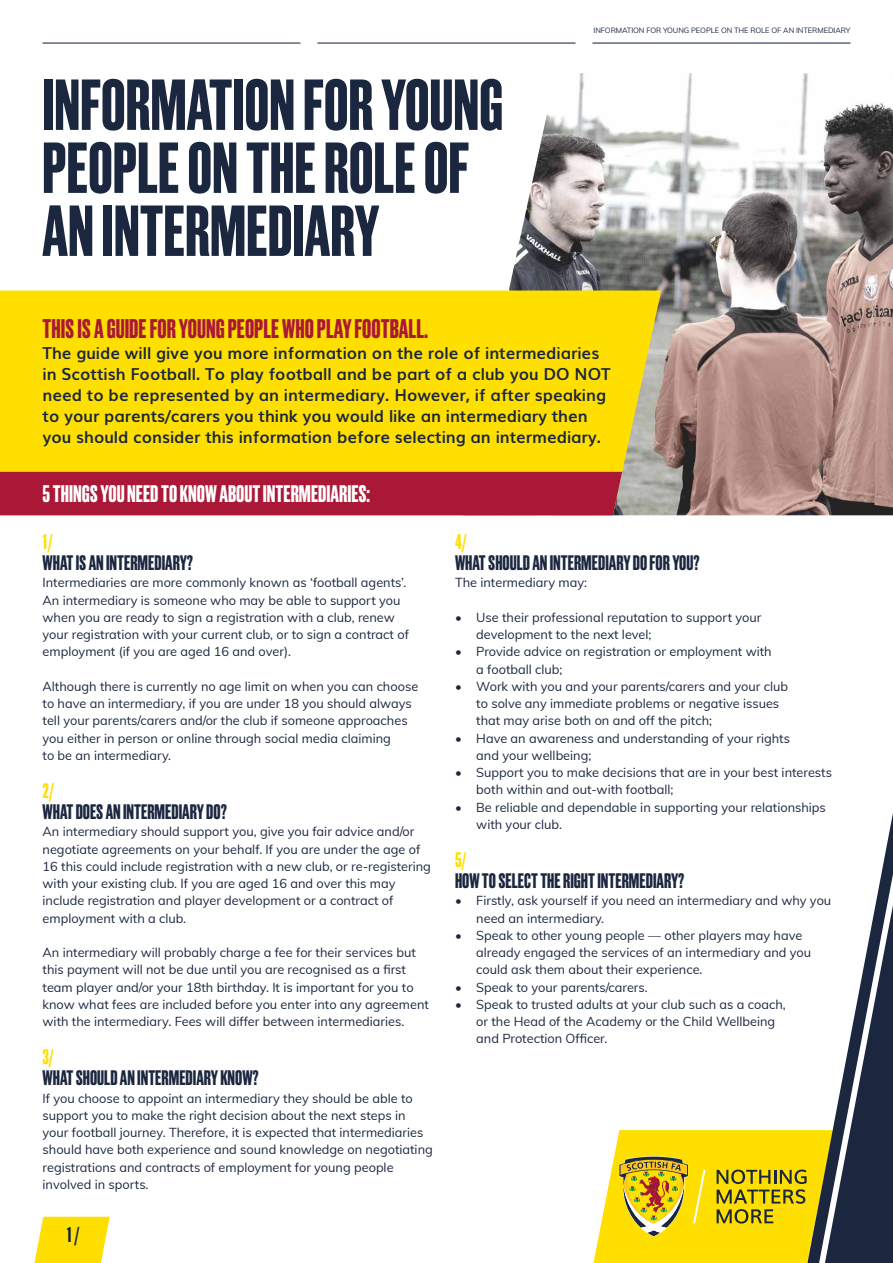
<style>
.page{position:relative;width:893px;height:1263px;background:#fff}
.page>*{position:absolute;margin:0;border:0;box-sizing:border-box;transform-origin:0 0}
.t1{font:700 72px/63px "Grotzec Xcond";color:#1b263f}
.t2{font:700 27px "Grotzec Xcond";color:#ab1837}
.t3{font:700 24px "Grotzec Xcond";color:#fff}
.t4{font:700 21.3px "Grotzec Xcond";color:#1b263f}
.t5{font:700 21px "Grotzec Xcond";color:#1b263f}
.t6{font:700 21px "Grotzec Xcond";color:#ffdf00}
.t7{font:700 16.5px/21px "Muli";color:#1b263f}
.t8{font:12.75px/17.2px "Muli";color:#1b263f}
.t9{font:7.5px "Muli";letter-spacing:-.01em;color:#1b263f}
</style>
<div class="page">
<img style="left:460px;top:73px;width:433px;height:442px">
<svg style="left:593px;top:813px;width:300px;height:450px"></svg>
<hr style="left:43px;top:43px;width:257px;height:1px;background:#1b263f">
<hr style="left:317px;top:43px;width:258px;height:1px;background:#1b263f">
<hr style="left:592px;top:43px;width:258px;height:1px;background:#1b263f">
<div style="left:0;top:291px;width:661px;height:224px;background:#ffdf00"></div>
<div style="left:0;top:472px;width:622px;height:43px;background:#ab1837"></div>
<svg style="left:34px;top:1217px;width:76px;height:46px"></svg>
<h1 class="t1" style="left:42px;top:68px;width:463px">INFORMATION FOR YOUNG<br>PEOPLE ON THE ROLE OF<br>AN INTERMEDIARY</h1>
<p class="t9" style="left:594px;top:24px;width:258px">INFORMATION FOR YOUNG PEOPLE ON THE ROLE OF AN INTERMEDIARY</p>
<h2 class="t2" style="left:43px;top:310px;width:387px">THIS IS A GUIDE FOR YOUNG PEOPLE WHO PLAY FOOTBALL.</h2>
<p class="t7" style="left:43px;top:342px;width:570px">The guide will give you more information on the role of intermediaries in Scottish Football. To play football and be part of a club you DO NOT need to be represented by an intermediary. However, if after speaking to your parents/carers you think you would like an intermediary then you should consider this information before selecting an intermediary.</p>
<h3 class="t3" style="left:43px;top:477px;width:329px">5 THINGS YOU NEED TO KNOW ABOUT INTERMEDIARIES:</h3>
<h3 class="t6" style="left:43px;top:527px;width:12px">1/</h3>
<h3 class="t5" style="left:43px;top:548px;width:152px">WHAT IS AN INTERMEDIARY?</h3>
<p class="t8" style="left:43px;top:573px;width:368px">Intermediaries are more commonly known as ‘football agents’.<br>An intermediary is someone who may be able to support you when you are ready to sign a registration with a club, renew your registration with your current club, or to sign a contract of employment (if you are aged 16 and over).</p>
<p class="t8" style="left:43px;top:677px;width:377px">Although there is currently no age limit on when you can choose to have an intermediary, if you are under 18 you should always tell your parents/carers and/or the club if someone approaches you either in person or online through social media claiming<br>to be an intermediary.</p>
<h3 class="t6" style="left:43px;top:776px;width:13px">2/</h3>
<h3 class="t5" style="left:43px;top:797px;width:186px">WHAT DOES AN INTERMEDIARY DO?</h3>
<p class="t8" style="left:43px;top:822px;width:390px">An intermediary should support you, give you fair advice and/or negotiate agreements on your behalf. If you are under the age of 16 this could include registration with a new club, or re-registering with your existing club. If you are aged 16 and over this may include registration and player development or a contract of employment with a club.</p>
<p class="t8" style="left:43px;top:943px;width:388px">An intermediary will probably charge a fee for their services but this payment will not be due until you are recognised as a first team player and/or your 18th birthday. It is important for you to know what fees are included before you enter into any agreement with the intermediary. Fees will differ between intermediaries.</p>
<h3 class="t6" style="left:43px;top:1043px;width:13px">3/</h3>
<h3 class="t5" style="left:43px;top:1064px;width:218px">WHAT SHOULD AN INTERMEDIARY KNOW?</h3>
<p class="t8" style="left:43px;top:1089px;width:392px">If you choose to appoint an intermediary they should be able to support you to make the right decision about the next steps in your football journey. Therefore, it is expected that intermediaries should have both experience and sound knowledge on negotiating registrations and contracts of employment for young people involved in sports.</p>
<h3 class="t4" style="left:67px;top:1220px;width:14px">1 /</h3>
<h3 class="t6" style="left:455px;top:527px;width:13px">4/</h3>
<h3 class="t5" style="left:455px;top:548px;width:246px">WHAT SHOULD AN INTERMEDIARY DO FOR YOU?</h3>
<p class="t8" style="left:455px;top:573px;width:134px">The intermediary may:</p>
<p class="t8" style="left:476px;top:608px;width:287px;text-indent:-21px">• Use their professional reputation to support your development to the next level;</p>
<p class="t8" style="left:476px;top:642px;width:297px;text-indent:-21px">• Provide advice on registration or employment with a football club;</p>
<p class="t8" style="left:476px;top:677px;width:313px;text-indent:-21px">• Work with you and your parents/carers and your club to solve any immediate problems or negative issues that may arise both on and off the pitch;</p>
<p class="t8" style="left:476px;top:729px;width:315px;text-indent:-21px">• Have an awareness and understanding of your rights and your wellbeing;</p>
<p class="t8" style="left:476px;top:763px;width:357px;text-indent:-21px">• Support you to make decisions that are in your best interests both within and out-with football;</p>
<p class="t8" style="left:476px;top:798px;width:351px;text-indent:-21px">• Be reliable and dependable in supporting your relationships with your club.</p>
<h3 class="t6" style="left:455px;top:845px;width:13px">5/</h3>
<h3 class="t5" style="left:455px;top:866px;width:231px">HOW TO SELECT THE RIGHT INTERMEDIARY?</h3>
<p class="t8" style="left:476px;top:891px;width:356px;text-indent:-21px">• Firstly, ask yourself if you need an intermediary and why you need an intermediary.</p>
<p class="t8" style="left:476px;top:926px;width:336px;text-indent:-21px">• Speak to other young people — other players may have already engaged the services of an intermediary and you could ask them about their experience.</p>
<p class="t8" style="left:455px;top:978px;width:194px">• Speak to your parents/carers.</p>
<p class="t8" style="left:476px;top:995px;width:311px;text-indent:-21px">• Speak to trusted adults at your club such as a coach, or the Head of the Academy or the Child Wellbeing and Protection Officer.</p>
</div>
